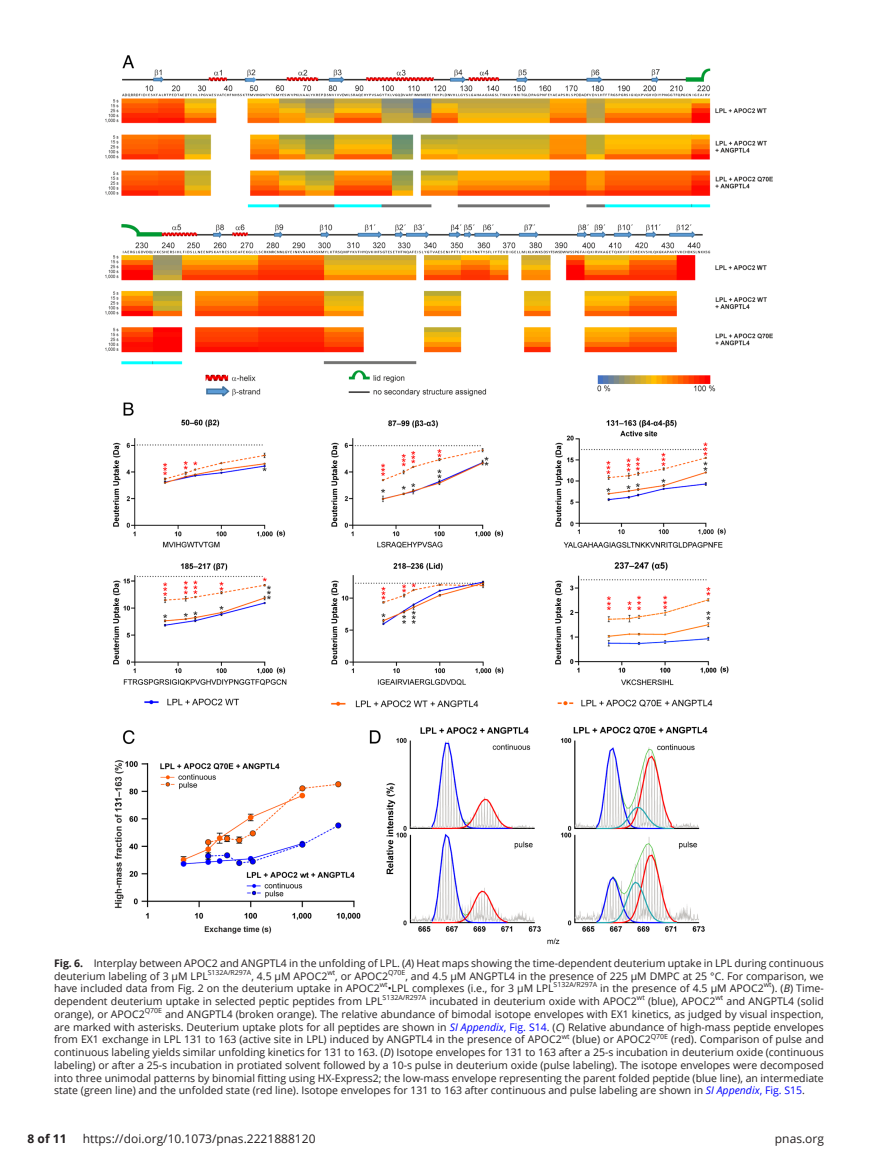
<style>
.page{position:relative;width:878px;height:1175px;background:#fff}
.page>*{position:absolute;margin:0;border:0;box-sizing:border-box;transform-origin:0 0}
.t1{font:12px "Open Sans";color:#231f20}
.t2{font:700 12px "Open Sans";color:#231f20}
.t3{font:10.5px/12.8px "Open Sans";color:#231f20;text-align:justify}
.t4{font:7.05px "Open Sans";color:#231f20}
.s1{font-weight:700}
.s2{font-style:italic}
.s3{font-style:italic;color:#00f}
.s4{color:#00f}
</style>
<div class="page">
<img style="left:105px;top:55px;width:668px;height:889px">
<p class="t3" style="left:54px;top:956px;width:771px"><span class="s1">Fig. 6.</span> Interplay between APOC2 and ANGPTL4 in the unfolding of LPL. (<span class="s2">A</span>) Heat maps showing the time-dependent deuterium uptake in LPL during continuous deuterium labeling of 3 µM LPL</p>
<p class="t4" style="left:208px;top:967px;width:45px">S132A/R297A</p>
<p class="t3" style="left:251px;top:969px;width:77px">, 4.5 µM APOC2</p>
<p class="t4" style="left:327px;top:967px;width:9px">wt</p>
<p class="t3" style="left:335px;top:969px;width:54px">, or APOC2</p>
<p class="t4" style="left:388px;top:967px;width:19px">Q70E</p>
<p class="t3" style="left:405px;top:969px;width:419px">, and 4.5 µM ANGPTL4 in the presence of 225 µM DMPC at 25 °C. For comparison, we</p>
<p class="t3" style="left:54px;top:981px;width:327px">have included data from Fig. 2 on the deuterium uptake in APOC2</p>
<p class="t4" style="left:379px;top:980px;width:9px">wt</p>
<p class="t3" style="left:387px;top:981px;width:167px">•LPL complexes (i.e., for 3 µM LPL</p>
<p class="t4" style="left:553px;top:980px;width:45px">S132A/R297A</p>
<p class="t3" style="left:600px;top:981px;width:165px">in the presence of 4.5 µM APOC2</p>
<p class="t4" style="left:763px;top:980px;width:9px">wt</p>
<p class="t3" style="left:771px;top:981px;width:54px">). (<span class="s2">B</span>) Time-</p>
<p class="t3" style="left:54px;top:994px;width:330px">dependent deuterium uptake in selected peptic peptides from LPL</p>
<p class="t4" style="left:382px;top:992px;width:45px">S132A/R297A</p>
<p class="t3" style="left:429px;top:994px;width:209px">incubated in deuterium oxide with APOC2</p>
<p class="t4" style="left:636px;top:992px;width:9px">wt</p>
<p class="t3" style="left:647px;top:994px;width:69px">(blue), APOC2</p>
<p class="t4" style="left:715px;top:992px;width:9px">wt</p>
<p class="t3" style="left:726px;top:994px;width:99px">and ANGPTL4 (solid</p>
<p class="t3" style="left:54px;top:1007px;width:92px">orange), or APOC2</p>
<p class="t4" style="left:145px;top:1005px;width:19px">Q70E</p>
<p class="t3" style="left:54px;top:1007px;width:771px;text-indent:111px">and ANGPTL4 (broken orange). The relative abundance of bimodal isotope envelopes with EX1 kinetics, as judged by visual inspection, are marked with asterisks. Deuterium uptake plots for all peptides are shown in <span class="s3">SI Appendix</span><span class="s4">, Fig. S14</span>. (<span class="s2">C</span>) Relative abundance of high-mass peptide envelopes from EX1 exchange in LPL 131 to 163 (active site in LPL) induced by ANGPTL4 in the presence of APOC2</p>
<p class="t4" style="left:561px;top:1031px;width:9px">wt</p>
<p class="t3" style="left:572px;top:1032px;width:80px">(blue) or APOC2</p>
<p class="t4" style="left:650px;top:1031px;width:19px">Q70E</p>
<p class="t3" style="left:54px;top:1032px;width:771px;text-indent:617px">(red). Comparison of pulse and continuous labeling yields similar unfolding kinetics for 131 to 163. (<span class="s2">D</span>) Isotope envelopes for 131 to 163 after a 25-s incubation in deuterium oxide (continuous labeling) or after a 25-s incubation in protiated solvent followed by a 10-s pulse in deuterium oxide (pulse labeling). The isotope envelopes were decomposed into three unimodal patterns by binomial fitting using HX-Express2; the low-mass envelope representing the parent folded peptide (blue line), an intermediate state (green line) and the unfolded state (red line). Isotope envelopes for 131 to 163 after continuous and pulse labeling are shown in <span class="s3">SI Appendix</span><span class="s4">, Fig. S15</span>.</p>
<p class="t2" style="left:28px;top:1130px;width:40px">8 of 11</p>
<p class="t1" style="left:83px;top:1130px;width:234px">https://doi.org/10.1073/pnas.2221888120</p>
<p class="t1" style="left:774px;top:1130px;width:51px">pnas.org</p>
</div>
